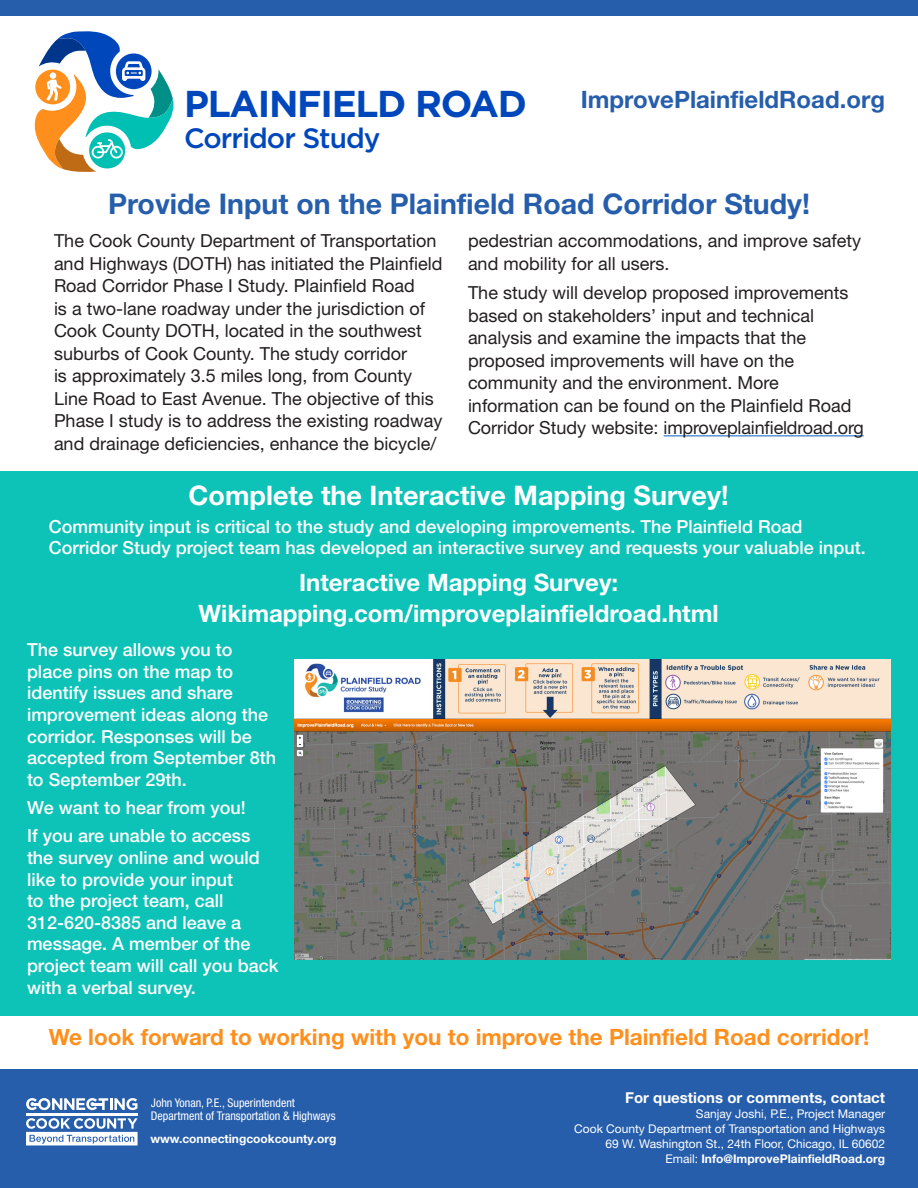
<style>
.page{position:relative;width:918px;height:1188px;background:#fff}
.page>*{position:absolute;margin:0;border:0;box-sizing:border-box;transform-origin:0 0}
.t1{font:700 37.35px "Gotham";letter-spacing:-.035em;color:#0047bb}
.t2{font:700 28.5px "Helvetica Neue LT Pro";color:#265eac}
.t3{font:500 28.05px "Gotham";letter-spacing:-.035em;color:#0047bb}
.t4{font:700 27px "Helvetica Neue LT Pro";color:#fff}
.t5{font:700 24px "Helvetica Neue LT Pro";color:#fff}
.t6{font:700 24px "Helvetica Neue LT Pro";color:#265eac}
.t7{font:700 22.5px "Helvetica Neue LT Pro";color:#ff8f1c}
.t8{font:18px/22.5px "Helvetica Neue LT Pro";color:#231f20}
.t9{font:500 18px/21.6px "Helvetica Neue LT Pro";color:#fff}
.t10{font:700 15px "Helvetica Neue LT Pro";color:#fff}
.t11{font:12px "Helvetica Neue LT Pro";color:#fff}
.t12{font:700 12px "Helvetica Neue LT Pro";color:#fff}
.t13{font:condensed 12px "Helvetica Neue LT Pro";color:#fff}
.s1{font-weight:400}
</style>
<div class="page">
<div style="left:0;top:0;width:918px;height:15px;background:#265eac"></div>
<div style="left:0;top:471px;width:918px;height:544px;background:#0dc2b7"></div>
<svg style="left:34px;top:31px;width:140px;height:141px"></svg>
<hr style="left:664px;top:435px;width:200px;height:1px;background:#0563c1">
<img style="left:294px;top:659px;width:597px;height:300px">
<div style="left:0;top:1070px;width:918px;height:118px;background:#265eac"></div>
<hr style="left:26px;top:1113px;width:112px;height:2px;background:#fff">
<svg style="left:26px;top:1118px;width:112px;height:27px"></svg>
<svg style="left:26px;top:1098px;width:111px;height:12px"></svg>
<p class="t1" style="left:184px;top:79px;width:344px">PLAINFIELD ROAD</p>
<p class="t3" style="left:184px;top:120px;width:198px">Corridor Study</p>
<p class="t6" style="left:581px;top:85px;width:306px">ImprovePlainfieldRoad.org</p>
<p class="t2" style="left:108px;top:186px;width:703px">Provide Input on the Plainfield Road Corridor Study!</p>
<p class="t8" style="left:54px;top:229px;width:390px">The Cook County Department of Transportation and Highways (DOTH) has initiated the Plainfield Road Corridor Phase I Study. Plainfield Road<br>is a two-lane roadway under the jurisdiction of Cook County DOTH, located in the southwest suburbs of Cook County. The study corridor<br>is approximately 3.5 miles long, from County Line Road to East Avenue. The objective of this Phase I study is to address the existing roadway and drainage deficiencies, enhance the bicycle/</p>
<p class="t8" style="left:468px;top:229px;width:395px">pedestrian accommodations, and improve safety and mobility for all users.</p>
<p class="t8" style="left:468px;top:281px;width:397px">The study will develop proposed improvements based on stakeholders’ input and technical analysis and examine the impacts that the proposed improvements will have on the community and the environment. More information can be found on the Plainfield Road Corridor Study website: improveplainfieldroad.org</p>
<p class="t4" style="left:189px;top:479px;width:541px">Complete the Interactive Mapping Survey!</p>
<p class="t9" style="left:49px;top:516px;width:818px;line-height:21px">Community input is critical to the study and developing improvements. The Plainfield Road<br>Corridor Study project team has developed an interactive survey and requests your valuable input.</p>
<p class="t5" style="left:299px;top:568px;width:321px">Interactive Mapping Survey:</p>
<p class="t5" style="left:199px;top:599px;width:522px">Wikimapping.com/improveplainfieldroad.html</p>
<p class="t9" style="left:27px;top:639px;width:251px">The survey allows you to place pins on the map to identify issues and share improvement ideas along the corridor. Responses will be accepted from September 8th to September 29th.</p>
<p class="t9" style="left:27px;top:797px;width:220px">We want to hear from you!</p>
<p class="t9" style="left:27px;top:825px;width:253px">If you are unable to access the survey online and would like to provide your input<br>to the project team, call<br>312-620-8385 and leave a message. A member of the project team will call you back with a verbal survey.</p>
<p class="t7" style="left:49px;top:1023px;width:822px">We look forward to working with you to improve the Plainfield Road corridor!</p>
<p class="t13" style="left:151px;top:1096px;width:146px">John Yonan, P.E., Superintendent</p>
<p class="t13" style="left:151px;top:1109px;width:186px">Department of Transportation &amp; Highways</p>
<p class="t12" style="left:150px;top:1131px;width:187px">www.connectingcookcounty.org</p>
<p class="t10" style="left:625px;top:1088px;width:261px">For questions or comments, contact</p>
<p class="t11" style="left:696px;top:1106px;width:191px">Sanjay Joshi, P.E., Project Manager</p>
<p class="t11" style="left:574px;top:1121px;width:312px">Cook County Department of Transportation and Highways</p>
<p class="t11" style="left:606px;top:1136px;width:281px">69 W. Washington St., 24th Floor, Chicago, IL 60602</p>
<p class="t12" style="left:665px;top:1151px;width:221px"><span class="s1">Email:</span> Info@ImprovePlainfieldRoad.org</p>
</div>
